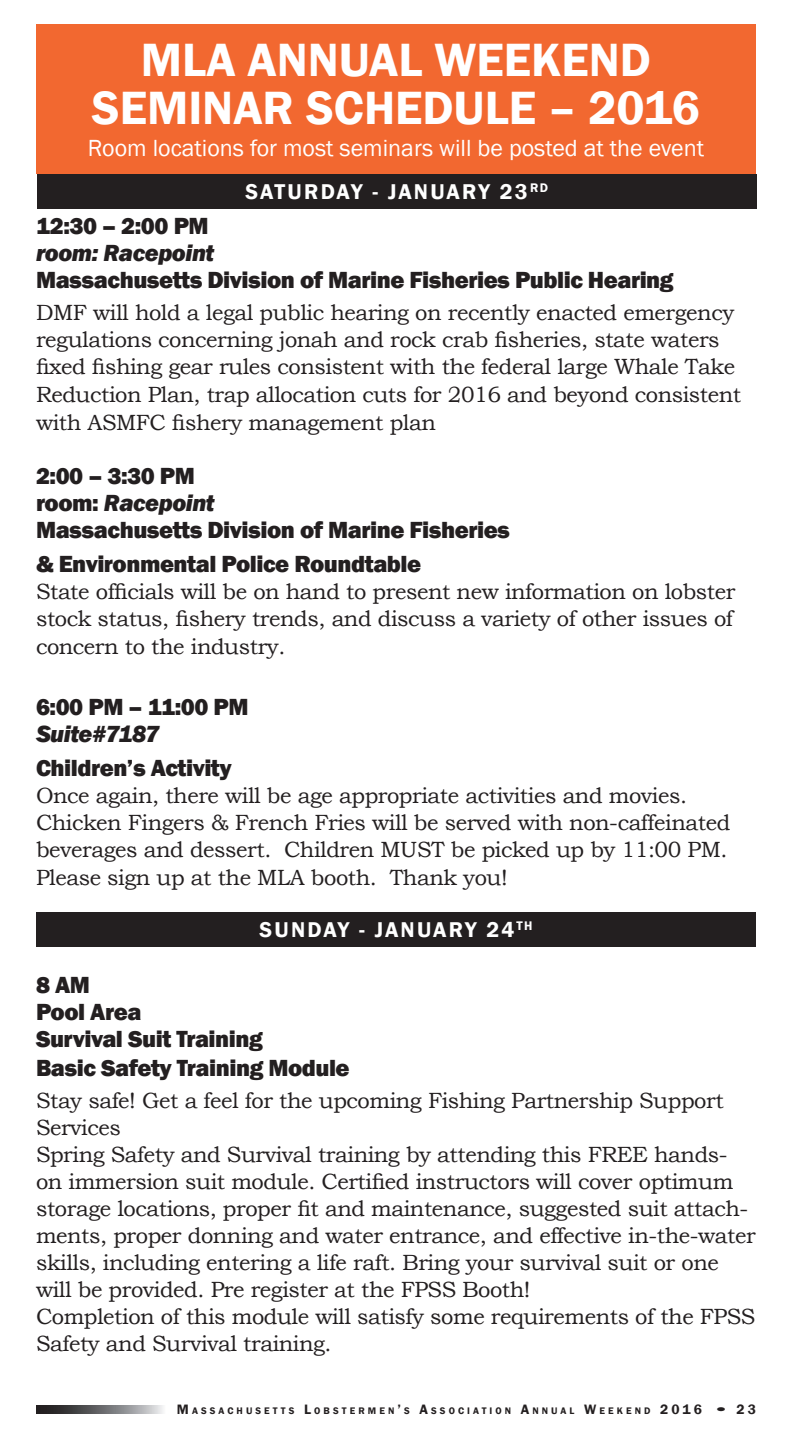
<style>
.page{position:relative;width:792px;height:1440px;background:#fff}
.page>*{position:absolute;margin:0;border:0;box-sizing:border-box;transform-origin:0 0}
.t1{font:600 48px/48px "Franklin Gothic";color:#fff;text-align:center}
.t2{font:800 24px/27.6px "Franklin Gothic";letter-spacing:-.02em;color:#231f20}
.t3{font:24px "Franklin Gothic";color:#fff}
.t4{font:italic 800 24px "Franklin Gothic";letter-spacing:-.02em;color:#231f20}
.t5{font:22px/27px "Bookman Old Style";letter-spacing:-.02em;color:#231f20}
.t6{font:600 22px "Franklin Gothic";letter-spacing:.095em;color:#fff}
.t7{font:600 9.8px "Franklin Gothic";letter-spacing:.315em;color:#231f20}
.s1{font-style:italic}
.s2{font-size:14px}
.s3{font-weight:800;font-size:14px}
</style>
<div class="page">
<svg style="left:36px;top:1405px;width:127px;height:8px"></svg>
<div style="left:36px;top:24px;width:720px;height:150px;background:#f26830"></div>
<div style="left:37px;top:174px;width:720px;height:35px;background:#231f20"></div>
<div style="left:36px;top:912px;width:720px;height:35px;background:#231f20"></div>
<h1 class="t1" style="left:92px;top:37px;width:610px">MLA ANNUAL WEEKEND<br>SEMINAR SCHEDULE – 2016</h1>
<p class="t3" style="left:88px;top:133px;width:618px">Room locations for most seminars will be posted at the event</p>
<p class="t6" style="left:245px;top:178px;width:304px">SATURDAY - JANUARY 23<sup>RD</sup></p>
<p class="t2" style="left:36px;top:212px;width:174px">12:30 – 2:00 PM</p>
<p class="t4" style="left:36px;top:237px;width:180px">room: Racepoint</p>
<p class="t2" style="left:36px;top:266px;width:639px">Massachusetts Division of Marine Fisheries Public Hearing</p>
<p class="t5" style="left:36px;top:299px;width:707px;line-height:27.6px">DMF will hold a legal public hearing on recently enacted emergency regulations concerning jonah and rock crab fisheries, state waters fixed fishing gear rules consistent with the federal large Whale Take Reduction Plan, trap allocation cuts for 2016 and beyond consistent with ASMFC fishery management plan</p>
<p class="t2" style="left:36px;top:462px;width:476px;line-height:27px">2:00 – 3:30 PM<br>room: <span class="s1">Racepoint<br></span>Massachusetts Division of Marine Fisheries</p>
<p class="t2" style="left:36px;top:550px;width:387px">&amp; Environmental Police Roundtable</p>
<p class="t5" style="left:36px;top:578px;width:701px;line-height:27.6px;text-align:justify">State officials will be on hand to present new information on lobster stock status, fishery trends, and discuss a variety of other issues of concern to the industry.</p>
<p class="t2" style="left:36px;top:693px;width:214px">6:00 PM – 11:00 PM</p>
<p class="t4" style="left:36px;top:718px;width:125px">Suite#7187</p>
<p class="t2" style="left:36px;top:754px;width:197px">Children’s Activity</p>
<p class="t5" style="left:36px;top:782px;width:696px">Once again, there will be age appropriate activities and movies.<br>Chicken Fingers &amp; French Fries will be served with non-caffeinated beverages and dessert. Children MUST be picked up by 11:00 PM.<br>Please sign up at the MLA booth. Thank you!</p>
<p class="t6" style="left:260px;top:916px;width:274px">SUNDAY - JANUARY 24<sup>TH</sup></p>
<p class="t2" style="left:36px;top:971px;width:315px">8 AM<br>Pool Area<br>Survival Suit Training<br>Basic Safety Training Module</p>
<p class="t5" style="left:36px;top:1087px;width:721px">Stay safe! Get a feel for the upcoming Fishing Partnership Support Services<br>Spring Safety and Survival training by attending this FREE hands&shy;on immersion suit module. Certified instructors will cover optimum storage locations, proper fit and maintenance, suggested suit attach&shy;ments, proper donning and water entrance, and effective in-the-water skills, including entering a life raft. Bring your survival suit or one will be provided. Pre register at the FPSS Booth!<br>Completion of this module will satisfy some requirements of the FPSS Safety and Survival training.</p>
<p class="t7" style="left:177px;top:1404px;width:581px"><span class="s2">M</span>ASSACHUSETTS <span class="s2">L</span>OBSTERMEN<span class="s2">’</span>S <span class="s2">A</span>SSOCIATION <span class="s2">A</span>NNUAL <span class="s2">W</span>EEKEND <span class="s2">2016</span> <span class="s3">•</span><span class="s2">23</span></p>
</div>
